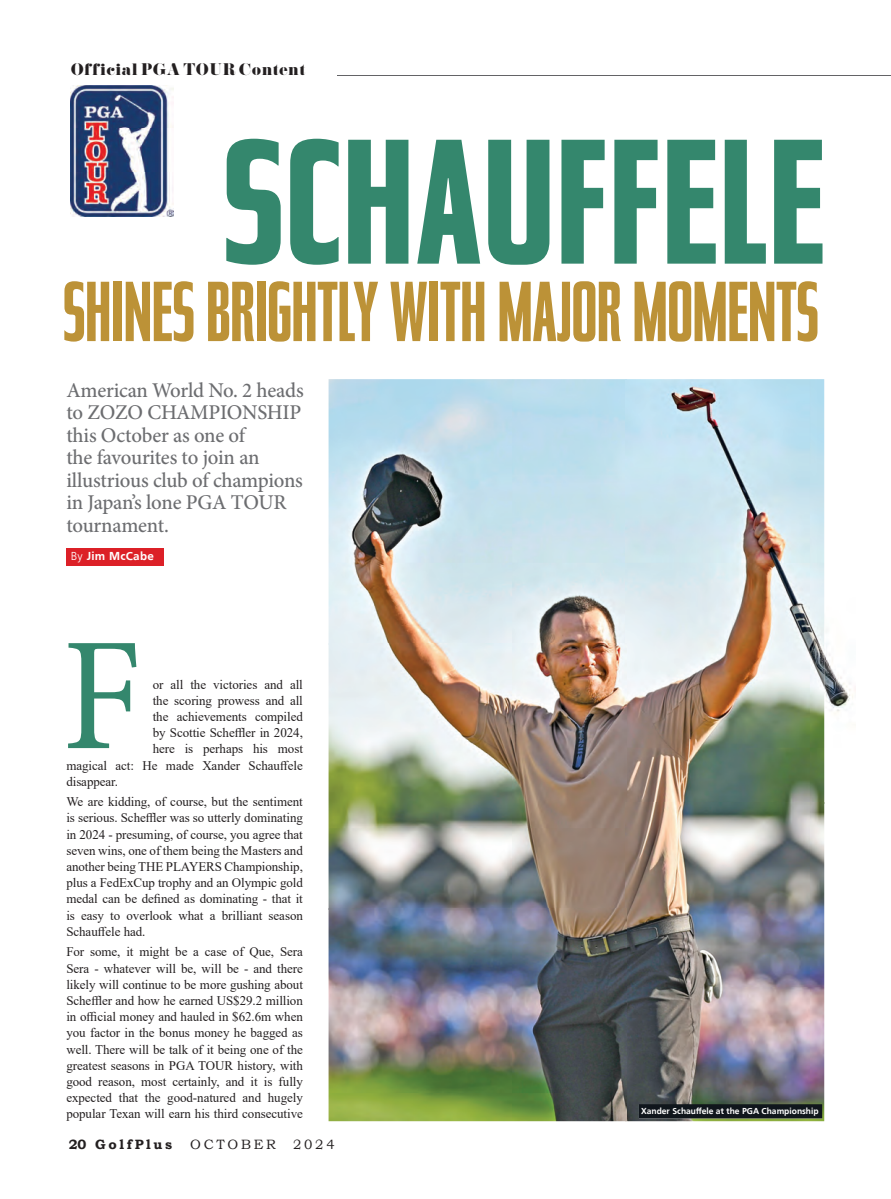
<style>
.page{position:relative;width:891px;height:1199px;background:#fff}
.page>*{position:absolute;margin:0;border:0;box-sizing:border-box;transform-origin:0 0}
.t1{font:700 178.8px "Tasse";letter-spacing:.01em;color:#34876d;scale:1.04 1}
.t2{font:161.4px "Minion Pro";color:#34876d;scale:.93 1}
.t3{font:500 condensed 85.5px "Tasse";color:#bc9237}
.t4{font:500 21px/22.5px "Minion Pro";letter-spacing:-.01em;color:#6c6d70}
.t5{font:15px "Pistilli";letter-spacing:.02em;color:#231f20}
.t6{font:13.5px "Bookman Old Style";letter-spacing:.2em;color:#231f20}
.t7{font:700 13.5px "Bookman Old Style";letter-spacing:.2em;color:#231f20}
.t8{font:13.2px/16.2px "Times New Roman";letter-spacing:-.005em;color:#231f20;text-align:justify}
.t9{font:700 12px "Frugal Sans";letter-spacing:.02em;color:#fff}
.t10{font:700 9px "Frugal Sans";color:#fff}
.s1{font-weight:300}
</style>
<div class="page">
<hr style="left:337px;top:75px;width:554px;height:1px;background:#636366">
<img style="left:71px;top:85px;width:102px;height:131px">
<div style="left:66px;top:548px;width:98px;height:17px;background:#dc2027"></div>
<img style="left:824px;top:379px;width:29px;height:742px">
<img style="left:329px;top:1121px;width:475px;height:1px">
<img style="left:329px;top:379px;width:495px;height:742px">
<img style="left:639px;top:1104px;width:183px;height:14px">
<img style="left:641px;top:1108px;width:177px;height:8px">
<p class="t5" style="left:71px;top:64px;width:236px">Official PGA TOUR Content</p>
<h1 class="t1" style="left:223px;top:140px;width:580px">SCHAUFFELE</h1>
<h3 class="t3" style="left:63px;top:282px;width:757px">SHINES BRIGHTLY WITH MAJOR MOMENTS</h3>
<h3 class="t4" style="left:66px;top:378px;width:239px">American World No. 2 heads to ZOZO CHAMPIONSHIP this October as one of<br>the favourites to join an illustrious club of champions in Japan’s lone PGA TOUR tournament.</h3>
<p class="t9" style="left:71px;top:551px;width:85px"><span class="s1">By</span> Jim McCabe</p>
<h2 class="t2" style="left:62px;top:588px;width:87px">F</h2>
<p class="t8" style="left:153px;top:676px;width:152px">or all the victories and all</p>
<p class="t8" style="left:153px;top:692px;width:152px">the scoring prowess and all</p>
<p class="t8" style="left:153px;top:708px;width:152px">the achievements compiled</p>
<p class="t8" style="left:153px;top:724px;width:152px">by Scottie Scheffler in 2024,</p>
<p class="t8" style="left:153px;top:741px;width:152px">here is perhaps his most</p>
<p class="t8" style="left:66px;top:757px;width:238px">magical act: He made Xander Schauffele</p>
<p class="t8" style="left:66px;top:773px;width:53px">disappear.</p>
<p class="t8" style="left:66px;top:794px;width:238px">We are kidding, of course, but the sentiment is serious. Scheffler was so utterly dominating in 2024 - presuming, of course, you agree that seven wins, one of them being the Masters and another being THE PLAYERS Championship, plus a FedExCup trophy and an Olympic gold medal can be defined as dominating - that it is easy to overlook what a brilliant season Schauffele had.</p>
<p class="t8" style="left:66px;top:944px;width:238px">For some, it might be a case of Que, Sera Sera - whatever will be, will be - and there likely will continue to be more gushing about Scheffler and how he earned US$29.2 million in official money and hauled in $62.6m when you factor in the bonus money he bagged as well. There will be talk of it being one of the greatest seasons in PGA TOUR history, with good reason, most certainly, and it is fully expected that the good-natured and hugely popular Texan will earn his third consecutive</p>
<p class="t7" style="left:69px;top:1136px;width:105px">20 GolfPlus</p>
<p class="t6" style="left:190px;top:1136px;width:87px">OCTOBER</p>
<p class="t6" style="left:293px;top:1136px;width:43px">2024</p>
<p class="t10" style="left:641px;top:1107px;width:179px">Xander Schauffele at the PGA Championship</p>
</div>
